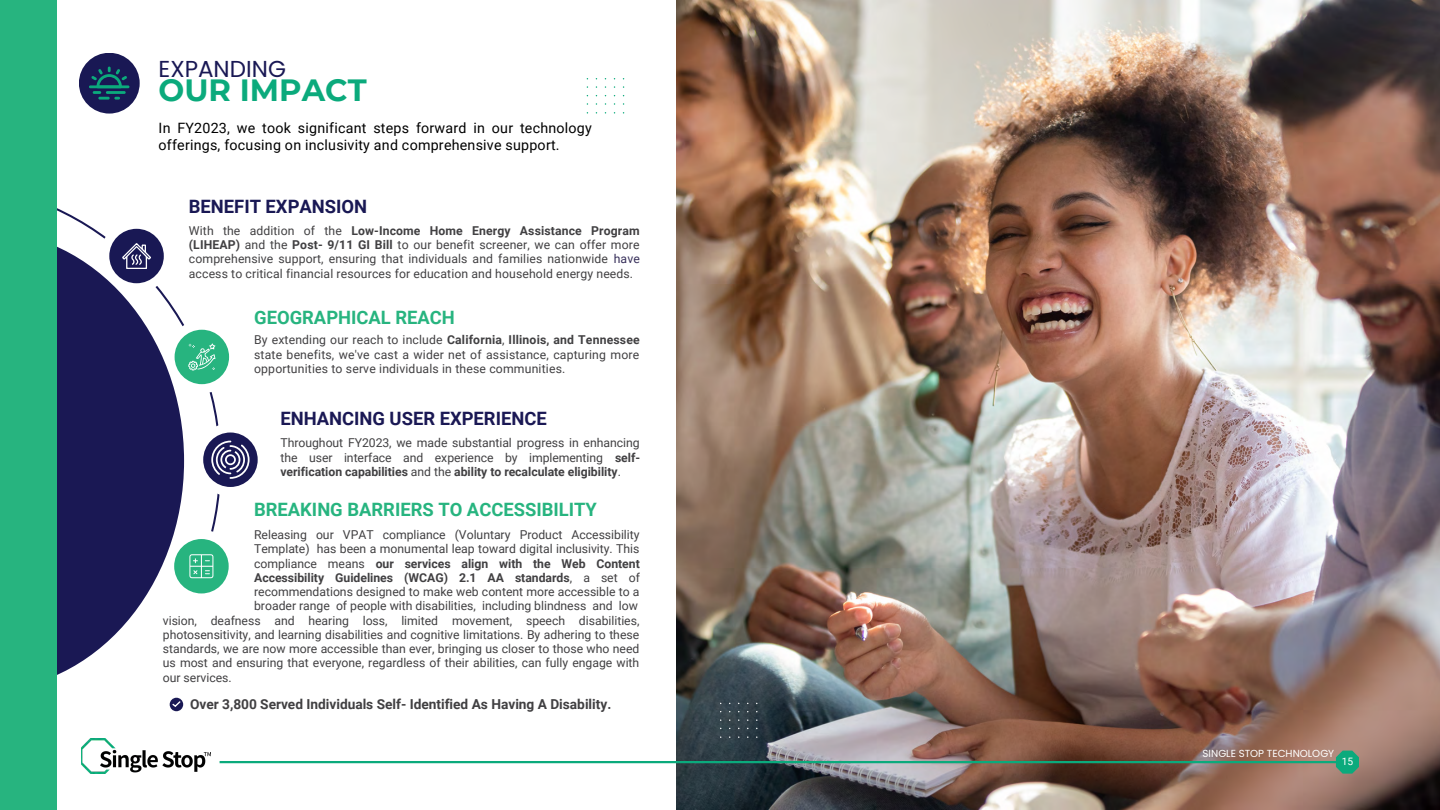
<style>
.page{position:relative;width:1440px;height:810px;background:#fff}
.page>*{position:absolute;margin:0;border:0;box-sizing:border-box;transform-origin:0 0}
.t1{font:700 30.7px "Montserrat";color:#0baa7c}
.t2{font:23.1px "Poppins";color:#191854}
.t3{font:700 18.4px "Roboto";color:#27b47f}
.t4{font:700 18.4px "Roboto";color:#1a1854}
.t5{font:700 18.4px "Roboto";color:#191854}
.t6{font:14.2px/16.5px "Roboto";letter-spacing:.015em;color:#000}
.t7{font:700 13.7px "Roboto";color:#414042}
.t8{font:12.2px/14.2px "Roboto";color:#414042;text-align:justify}
.t9{font:10.2px "Poppins";color:#fff}
.t10{font:10.2px "Roboto";color:#fff}
.s1{font-weight:700}
.s2{color:#372f5a}
</style>
<div class="page">
<img style="left:676px;top:0;width:764px;height:810px">
<svg style="left:56px;top:205px;width:164px;height:327px"></svg>
<div style="left:165px;top:321px;width:73px;height:72px;background:#fff;border-radius:50%"></div>
<div style="left:175px;top:330px;width:54px;height:54px;background:#27b47f;border-radius:50%"></div>
<svg style="left:188px;top:343px;width:28px;height:27px"></svg>
<div style="left:100px;top:220px;width:73px;height:72px;background:#fff;border-radius:50%"></div>
<div style="left:165px;top:530px;width:73px;height:73px;background:#fff;border-radius:50%"></div>
<div style="left:174px;top:539px;width:55px;height:54px;background:#27b47f;border-radius:50%"></div>
<svg style="left:189px;top:554px;width:24px;height:24px"></svg>
<svg style="left:56px;top:231px;width:128px;height:460px;fill:#1a1854"></svg>
<div style="left:194px;top:423px;width:73px;height:73px;background:#fff;border-radius:50%"></div>
<div style="left:203px;top:433px;width:55px;height:54px;background:#191854;border-radius:50%"></div>
<svg style="left:211px;top:441px;width:39px;height:38px"></svg>
<div style="left:0;top:0;width:56px;height:810px;background:#27b47f"></div>
<img style="left:81px;top:738px;width:130px;height:35px">
<hr style="left:220px;top:761px;width:1139px;height:2px;background:#0baa7c">
<svg style="left:1336px;top:751px;width:23px;height:23px"></svg>
<div style="left:79px;top:53px;width:61px;height:61px;background:#191854;border-radius:50%"></div>
<hr style="left:89px;top:85px;width:40px;height:3px;background:#0baa7c">
<svg style="left:91px;top:67px;width:36px;height:33px"></svg>
<div style="left:170px;top:698px;width:13px;height:13px;background:#191854;border-radius:50%"></div>
<svg style="left:172px;top:701px;width:8px;height:6px"></svg>
<h2 class="t2" style="left:159px;top:53px;width:129px">EXPANDING</h2>
<h1 class="t1" style="left:159px;top:72px;width:210px">OUR IMPACT</h1>
<p class="t6" style="left:159px;top:120px;width:435px">In FY2023, we took significant steps forward in our technology offerings, focusing on inclusivity and comprehensive support.</p>
<h3 class="t5" style="left:189px;top:195px;width:180px">BENEFIT EXPANSION</h3>
<p class="t8" style="left:189px;top:224px;width:453px">With the addition of the <span class="s1">Low-Income Home Energy Assistance Program (LIHEAP)</span> and the <span class="s1">Post- 9/11 GI Bill</span> to our benefit screener, we can offer more comprehensive support, ensuring that individuals and families nationwide <span class="s2">have </span>access to critical financial resources for education and household energy needs.</p>
<h3 class="t3" style="left:254px;top:307px;width:202px">GEOGRAPHICAL REACH</h3>
<p class="t8" style="left:254px;top:333px;width:387px">By extending our reach to include <span class="s1">California</span>, <span class="s1">Illinois, and Tennessee </span>state benefits, we've cast a wider net of assistance, capturing more opportunities to serve individuals in these communities.</p>
<h3 class="t4" style="left:281px;top:408px;width:268px">ENHANCING USER EXPERIENCE</h3>
<p class="t8" style="left:281px;top:436px;width:361px">Throughout FY2023, we made substantial progress in enhancing the user interface and experience by implementing <span class="s1">self&shy;verification capabilities</span> and the <span class="s1">ability to recalculate eligibility</span>.</p>
<h3 class="t3" style="left:254px;top:499px;width:344px">BREAKING BARRIERS TO ACCESSIBILITY</h3>
<p class="t8" style="left:254px;top:528px;width:387px">Releasing our VPAT compliance (Voluntary Product Accessibility Template) has been a monumental leap toward digital inclusivity. This compliance means <span class="s1">our services align with the Web Content Accessibility Guidelines (WCAG) 2.1 AA standards</span>, a set of recommendations designed to make web content more accessible to a broader range of people with disabilities, including blindness and low</p>
<p class="t8" style="left:163px;top:613px;width:478px">vision, deafness and hearing loss, limited movement, speech disabilities, photosensitivity, and learning disabilities and cognitive limitations. By adhering to these standards, we are now more accessible than ever, bringing us closer to those who need us most and ensuring that everyone, regardless of their abilities, can fully engage with our services.</p>
<p class="t7" style="left:190px;top:696px;width:423px">Over 3,800 Served Individuals Self- Identified As Having A Disability.</p>
<p class="t9" style="left:1203px;top:746px;width:133px">SINGLE STOP TECHNOLOGY</p>
<p class="t10" style="left:1342px;top:755px;width:13px">15</p>
</div>
